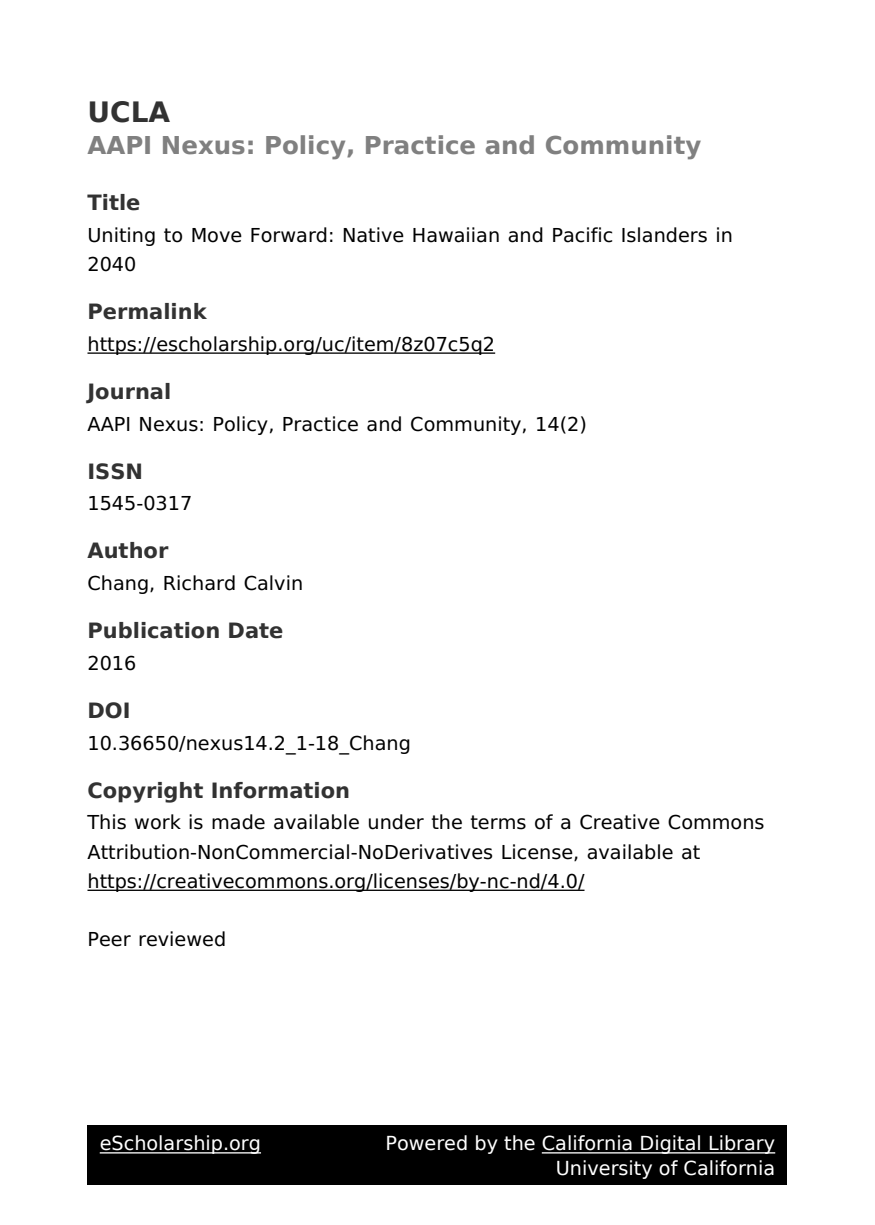
<style>
.page{position:relative;width:875px;height:1225px;background:#fff}
.page>*{position:absolute;margin:0;border:0;box-sizing:border-box;transform-origin:0 0}
.t1{font:700 28px "DejaVu Sans";color:#323232}
.t2{font:700 24.5px "DejaVu Sans";color:#808080}
.t3{font:700 21px "DejaVu Sans";color:#323232}
.t4{font:19.25px/29.2px "Code 2000";color:#000}
.t5{font:19.25px/24.5px "DejaVu Sans";color:#fff;text-align:right}
</style>
<div class="page">
<hr style="left:88px;top:352px;width:407px;height:2px;background:#000">
<hr style="left:88px;top:890px;width:497px;height:1px;background:#000">
<div style="left:88px;top:1125px;width:700px;height:60px;background:#000"></div>
<hr style="left:100px;top:1152px;width:161px;height:2px;background:#fff">
<hr style="left:542px;top:1152px;width:233px;height:2px;background:#fff">
<h1 class="t1" style="left:88px;top:101px;width:84px">UCLA</h1>
<p class="t2" style="left:88px;top:136px;width:615px">AAPI Nexus: Policy, Practice and Community</p>
<p class="t3" style="left:88px;top:194px;width:54px">Title</p>
<p class="t4" style="left:88px;top:220px;width:647px">Uniting to Move Forward: Native Hawaiian and Pacific Islanders in<br>2040</p>
<p class="t3" style="left:88px;top:303px;width:121px">Permalink</p>
<p class="t4" style="left:88px;top:330px;width:409px">https://escholarship.org/uc/item/8z07c5q2</p>
<p class="t3" style="left:88px;top:383px;width:85px">Journal</p>
<p class="t4" style="left:88px;top:409px;width:501px">AAPI Nexus: Policy, Practice and Community, 14(2)</p>
<p class="t3" style="left:88px;top:463px;width:57px">ISSN</p>
<p class="t4" style="left:88px;top:489px;width:106px">1545-0317</p>
<p class="t3" style="left:88px;top:542px;width:82px">Author</p>
<p class="t4" style="left:88px;top:569px;width:217px">Chang, Richard Calvin</p>
<p class="t3" style="left:88px;top:622px;width:198px">Publication Date</p>
<p class="t4" style="left:88px;top:649px;width:50px">2016</p>
<p class="t3" style="left:88px;top:702px;width:45px">DOI</p>
<p class="t4" style="left:88px;top:728px;width:325px">10.36650/nexus14.2_1-18_Chang</p>
<p class="t3" style="left:88px;top:782px;width:264px">Copyright Information</p>
<p class="t4" style="left:88px;top:808px;width:679px">This work is made available under the terms of a Creative Commons<br>Attribution-NonCommercial-NoDerivatives License, available at https://creativecommons.org/licenses/by-nc-nd/4.0/</p>
<p class="t4" style="left:88px;top:925px;width:140px">Peer reviewed</p>
<p class="t5" style="left:100px;top:1133px;width:163px">eScholarship.org</p>
<p class="t5" style="left:385px;top:1133px;width:391px">Powered by the California Digital Library<br>University of California</p>
</div>
